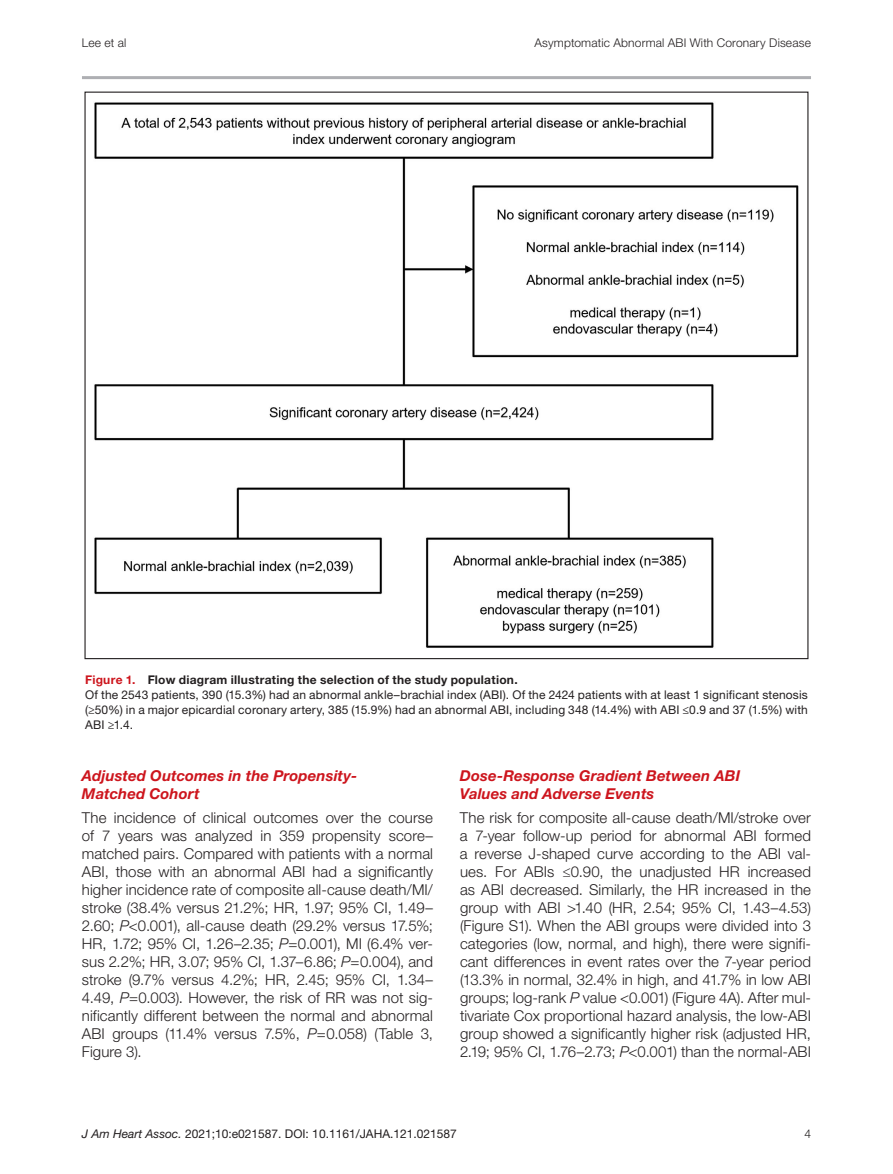
<style>
.page{position:relative;width:893px;height:1174px;background:#fff}
.page>*{position:absolute;margin:0;border:0;box-sizing:border-box;transform-origin:0 0}
.t1{font:300 15px/18px "Helvetica Neue LT Std";letter-spacing:.005em;color:#231f20;text-align:justify}
.t2{font:italic 700 15px/18px "Helvetica Neue LT Std";letter-spacing:.005em;color:#cd151d}
.t3{font:12px/15px "Helvetica Neue LT Std";letter-spacing:.01em;color:#231f20}
.t4{font:300 12px "Helvetica Neue LT Std";letter-spacing:.015em;color:#231f20}
.s1{font-weight:700;color:#cd151d}
.s2{font-weight:700}
.s3{font-style:italic}
</style>
<div class="page">
<img style="left:94px;top:102px;width:705px;height:546px">
<hr style="left:82px;top:76px;width:729px;height:3px;background:#aeafb3">
<p class="t4" style="left:82px;top:35px;width:46px">Lee et al</p>
<p class="t4" style="left:535px;top:35px;width:278px">Asymptomatic Abnormal ABI With Coronary Disease</p>
<p class="t3" style="left:85px;top:672px;width:724px"><span class="s1">Figure 1.</span> <span class="s2">Flow diagram illustrating the selection of the study population.<br></span>Of the 2543 patients, 390 (15.3%) had an abnormal ankle–brachial index (ABI). Of the 2424 patients with at least 1 significant stenosis (≥50%) in a major epicardial coronary artery, 385 (15.9%) had an abnormal ABI, including 348 (14.4%) with ABI ≤0.9 and 37 (1.5%) with ABI ≥1.4.</p>
<p class="t2" style="left:82px;top:766px;width:277px">Adjusted Outcomes in the Propensity-<br>Matched Cohort</p>
<p class="t1" style="left:82px;top:808px;width:353px">The incidence of clinical outcomes over the course of 7 years was analyzed in 359 propensity score– matched pairs. Compared with patients with a normal ABI, those with an abnormal ABI had a significantly higher incidence rate of composite all-cause death/MI/ stroke (38.4% versus 21.2%; HR, 1.97; 95% CI, 1.49– 2.60; <span class="s3">P</span>&lt;0.001), all-cause death (29.2% versus 17.5%; HR, 1.72; 95% CI, 1.26–2.35; <span class="s3">P</span>=0.001), MI (6.4% ver&shy;sus 2.2%; HR, 3.07; 95% CI, 1.37–6.86; <span class="s3">P</span>=0.004), and stroke (9.7% versus 4.2%; HR, 2.45; 95% CI, 1.34– 4.49, <span class="s3">P</span>=0.003). However, the risk of RR was not sig&shy;nificantly different between the normal and abnormal ABI groups (11.4% versus 7.5%, <span class="s3">P</span>=0.058) (Table 3, Figure 3).</p>
<p class="t2" style="left:460px;top:766px;width:282px">Dose-Response Gradient Between ABI<br>Values and Adverse Events</p>
<p class="t1" style="left:460px;top:808px;width:353px">The risk for composite all-cause death/MI/stroke over a 7-year follow-up period for abnormal ABI formed a reverse J-shaped curve according to the ABI val&shy;ues. For ABIs ≤0.90, the unadjusted HR increased as ABI decreased. Similarly, the HR increased in the group with ABI &gt;1.40 (HR, 2.54; 95% CI, 1.43–4.53) (Figure S1). When the ABI groups were divided into 3 categories (low, normal, and high), there were signifi&shy;cant differences in event rates over the 7-year period (13.3% in normal, 32.4% in high, and 41.7% in low ABI groups; log-rank <span class="s3">P</span> value &lt;0.001) (Figure 4A). After mul&shy;tivariate Cox proportional hazard analysis, the low-ABI group showed a significantly higher risk (adjusted HR, 2.19; 95% CI, 1.76–2.73; <span class="s3">P</span>&lt;0.001) than the normal-ABI</p>
<p class="t3" style="left:82px;top:1126px;width:376px"><span class="s3">J Am Heart Assoc.</span> 2021;10:e021587. DOI: 10.1161/JAHA.121.021587</p>
<p class="t4" style="left:804px;top:1126px;width:8px">4</p>
</div>
